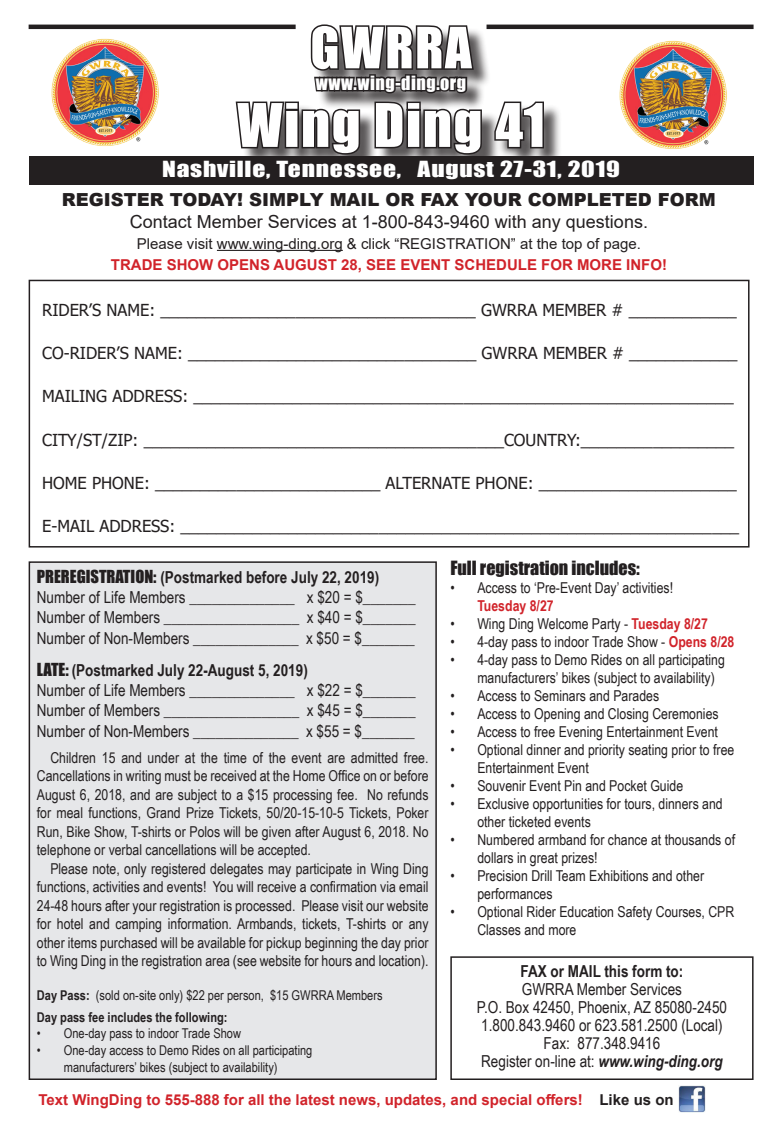
<style>
.page{position:relative;width:783px;height:1134px;background:#fff}
.page>*{position:absolute;margin:0;border:0;box-sizing:border-box;transform-origin:0 0}
.t1{font:55.5px "Impact";letter-spacing:.03em;color:#fff}
.t2{font:52.5px "Impact";letter-spacing:.03em;color:#fff}
.t3{font:20.4px "Impact";letter-spacing:.03em;color:#fff;scale:1.25 1}
.t4{font:18px "Arial";color:#231f20}
.t5{font:900 18px "Arial";color:#231f20}
.t6{font:18px "Impact";color:#231f20}
.t7{font:18px "Impact";letter-spacing:.03em;color:#fff}
.t8{font:16.5px/20.2px "Arial Narrow";color:#231f20}
.t9{font:16.5px "Tahoma";color:#231f20}
.t10{font:700 16.5px "Arial Narrow";color:#231f20}
.t11{font:15px/18px "Arial Narrow";color:#231f20}
.t12{font:700 15px "Arial";color:#d1232a}
.t13{font:15px "Arial";color:#231f20}
.t14{font:700 15px "Arial Narrow";color:#d1232a}
.t15{font:13.5px/21.5px "Arial Narrow";color:#231f20}
.s1{font-family:"Impact"}
.s2{font-weight:700}
.s3{font-weight:700;color:#d1232a}
.s4{font-weight:700;font-style:italic}
.s5{color:#231f20}
</style>
<div class="page">
<div style="left:239px;top:28px;width:324px;height:145px;background:#231f20;opacity:.75"></div>
<svg style="left:234px;top:24px;width:250px;height:133px"></svg>
<svg style="left:493px;top:90px;width:52px;height:60px"></svg>
<div style="left:29px;top:157px;width:725px;height:28px;background:#231f20"></div>
<div style="left:29px;top:562px;width:407px;height:517px;background:#e6e7e9"></div>
<div style="left:29px;top:561px;width:408px;height:519px;border:2px solid #231f20"></div>
<div style="left:450px;top:956px;width:304px;height:124px;border:2px solid #231f20"></div>
<hr style="left:217px;top:250px;width:126px;height:1px;background:#231f20">
<hr style="left:29px;top:25px;width:267px;height:4px;background:#231f20">
<div style="left:29px;top:280px;width:721px;height:268px;border:2px solid #231f20"></div>
<hr style="left:487px;top:25px;width:267px;height:4px;background:#231f20">
<img style="left:679px;top:1085px;width:27px;height:27px">
<img style="left:619px;top:40px;width:108px;height:109px">
<img style="left:51px;top:38px;width:108px;height:108px">
<h2 class="t2" style="left:310px;top:7px;width:163px">GWRRA</h2>
<p class="t7" style="left:316px;top:69px;width:152px">www.wing-ding.org</p>
<h1 class="t1" style="left:237px;top:82px;width:309px">Wing Ding 41</h1>
<h3 class="t3" style="left:162px;top:153px;width:368px">Nashville, Tennessee, August 27-31, 2019</h3>
<p class="t5" style="left:62px;top:187px;width:655px">REGISTER TODAY! SIMPLY MAIL OR FAX YOUR COMPLETED FORM</p>
<p class="t4" style="left:130px;top:209px;width:520px">Contact Member Services at 1-800-843-9460 with any questions.</p>
<p class="t13" style="left:137px;top:233px;width:506px">Please visit www.wing-ding.org &amp; click “REGISTRATION” at the top of page.</p>
<p class="t12" style="left:111px;top:254px;width:558px">TRADE SHOW OPENS AUGUST 28, SEE EVENT SCHEDULE FOR MORE INFO!</p>
<p class="t9" style="left:42px;top:299px;width:696px">RIDER’S NAME: ___________________________________ GWRRA MEMBER # ____________</p>
<p class="t9" style="left:42px;top:342px;width:697px">CO-RIDER’S NAME: ________________________________ GWRRA MEMBER # ____________</p>
<p class="t9" style="left:42px;top:385px;width:693px">MAILING ADDRESS: ____________________________________________________________</p>
<p class="t9" style="left:42px;top:429px;width:693px">CITY/ST/ZIP: ________________________________________COUNTRY:_________________</p>
<p class="t9" style="left:42px;top:472px;width:696px">HOME PHONE: _________________________ ALTERNATE PHONE: ______________________</p>
<p class="t9" style="left:42px;top:515px;width:698px">E-MAIL ADDRESS: ______________________________________________________________</p>
<p class="t8" style="left:37px;top:566px;width:380px"><span class="s1">PREREGISTRATION:</span> <span class="s2">(Postmarked before July 22, 2019)<br></span>Number of Life Members ______________ x $20 = $_______ Number of Members __________________ x $40 = $_______ Number of Non-Members ______________ x $50 = $_______</p>
<p class="t8" style="left:37px;top:659px;width:380px"><span class="s1">LATE:</span> <span class="s2">(Postmarked July 22-August 5, 2019)<br></span>Number of Life Members ______________ x $22 = $_______ Number of Members __________________ x $45 = $_______ Number of Non-Members ______________ x $55 = $_______</p>
<p class="t11" style="left:37px;top:747px;width:393px;line-height:18.6px;text-align:justify;text-indent:14px">Children 15 and under at the time of the event are admitted free.<br>Cancellations in writing must be received at the Home Office on or before August 6, 2018, and are subject to a $15 processing fee. No refunds for meal functions, Grand Prize Tickets, 50/20-15-10-5 Tickets, Poker Run, Bike Show, T-shirts or Polos will be given after August 6, 2018. No telephone or verbal cancellations will be accepted.</p>
<p class="t11" style="left:37px;top:859px;width:393px;line-height:18.5px;text-align:justify;text-indent:14px">Please note, only registered delegates may participate in Wing Ding functions, activities and events! You will receive a confirmation via email 24-48 hours after your registration is processed. Please visit our website for hotel and camping information. Armbands, tickets, T-shirts or any other items purchased will be available for pickup beginning the day prior to Wing Ding in the registration area (see website for hours and location).</p>
<p class="t15" style="left:37px;top:984px;width:347px"><span class="s2">Day Pass:</span> (sold on-site only) $22 per person, $15 GWRRA Members<br><span class="s2">Day pass fee includes the following:</span></p>
<p class="t15" style="left:37px;top:1022px;width:206px">• One-day pass to indoor Trade Show</p>
<p class="t15" style="left:37px;top:1041px;width:277px;line-height:16.6px;text-align:center">• One-day access to Demo Rides on all participating manufacturers’ bikes (subject to availability)</p>
<p class="t6" style="left:450px;top:554px;width:191px">Full registration includes:</p>
<p class="t11" style="left:450px;top:578px;width:224px">• Access to ‘Pre-Event Day’ activities!</p>
<p class="t14" style="left:477px;top:595px;width:78px">Tuesday 8/27</p>
<p class="t11" style="left:450px;top:614px;width:259px">• Wing Ding Welcome Party - <span class="s3">Tuesday 8/27</span></p>
<p class="t11" style="left:450px;top:632px;width:286px">• 4-day pass to indoor Trade Show - <span class="s3">Opens 8/28</span></p>
<p class="t11" style="left:477px;top:650px;width:249px;text-indent:-27px">• 4-day pass to Demo Rides on all participating manufacturers’ bikes (subject to availability)</p>
<p class="t11" style="left:450px;top:686px;width:210px">• Access to Seminars and Parades</p>
<p class="t11" style="left:450px;top:704px;width:270px">• Access to Opening and Closing Ceremonies</p>
<p class="t11" style="left:450px;top:722px;width:269px">• Access to free Evening Entertainment Event</p>
<p class="t11" style="left:477px;top:740px;width:259px;text-indent:-27px">• Optional dinner and priority seating prior to free<br>Entertainment Event</p>
<p class="t11" style="left:450px;top:776px;width:234px">• Souvenir Event Pin and Pocket Guide</p>
<p class="t11" style="left:477px;top:794px;width:247px;text-indent:-27px">• Exclusive opportunities for tours, dinners and other ticketed events</p>
<p class="t11" style="left:477px;top:830px;width:259px;text-indent:-27px">• Numbered armband for chance at thousands of dollars in great prizes!</p>
<p class="t11" style="left:477px;top:866px;width:228px;text-indent:-27px">• Precision Drill Team Exhibitions and other performances</p>
<p class="t11" style="left:477px;top:902px;width:259px;text-indent:-27px">• Optional Rider Education Safety Courses, CPR<br>Classes and more</p>
<p class="t10" style="left:521px;top:958px;width:164px">FAX or MAIL this form to:</p>
<p class="t8" style="left:477px;top:979px;width:252px;line-height:18px;text-align:center">GWRRA Member Services<br>P.O. Box 42450, Phoenix, AZ 85080-2450<br>1.800.843.9460 or 623.581.2500 (Local)<br>Fax: 877.348.9416<br>Register on-line at: <span class="s4">www.wing-ding.org</span></p>
<p class="t12" style="left:38px;top:1089px;width:637px">Text WingDing to 555-888 for all the latest news, updates, and special offers! <span class="s5">Like us on</span></p>
</div>
